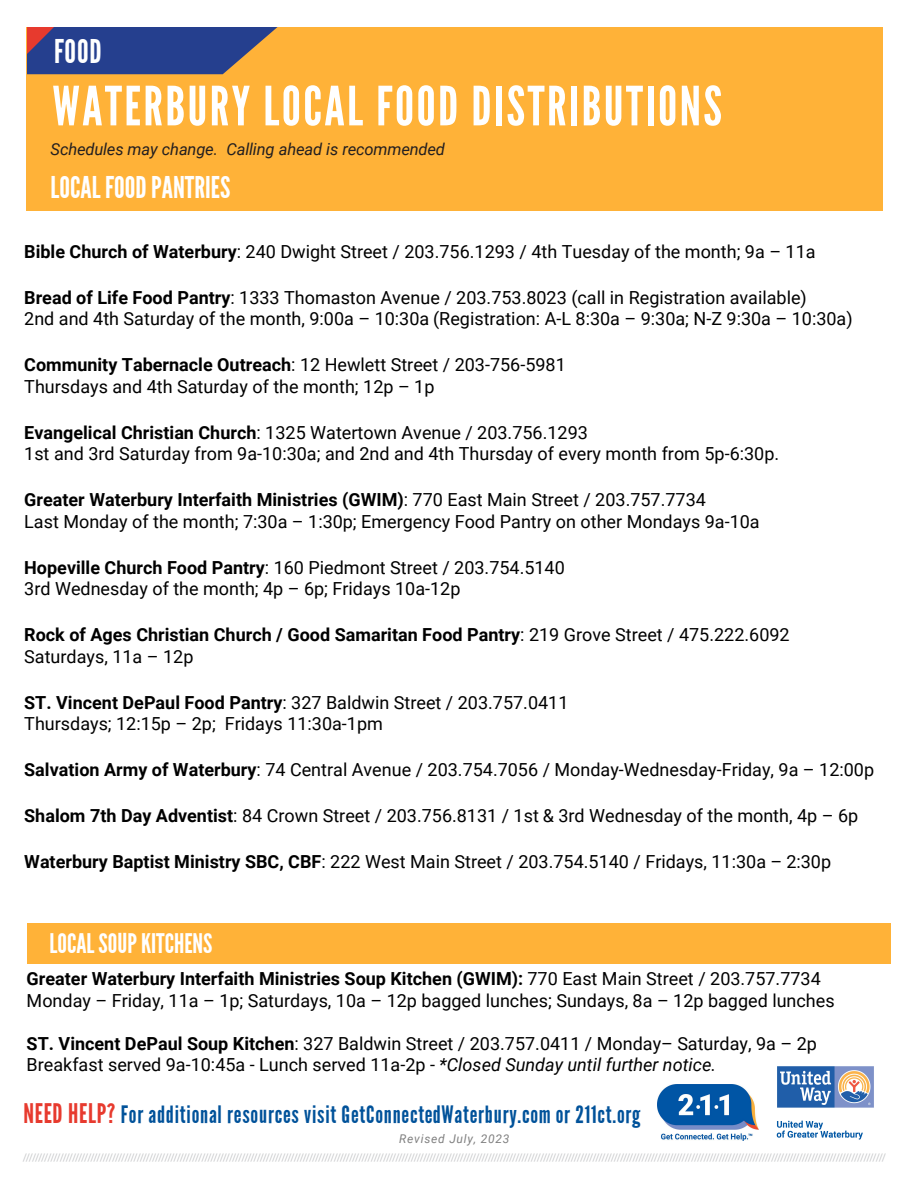
<style>
.page{position:relative;width:918px;height:1188px;background:#fff}
.page>*{position:absolute;margin:0;border:0;box-sizing:border-box;transform-origin:0 0}
.t1{font:54px "League Gothic";letter-spacing:.045em;color:#fff}
.t2{font:32.7px "League Gothic";color:#fff}
.t3{font:30px "League Gothic";color:#fff}
.t4{font:27px "League Gothic";color:#fff}
.t5{font:24px "League Gothic";letter-spacing:.035em;color:#01529a}
.t6{font:18px/21.6px "Roboto";color:#000}
.t7{font:700 18px/21.6px "Roboto";color:#000}
.t8{font:italic 16.5px "Roboto";letter-spacing:-.01em;color:#231f20}
.t9{font:italic 12px "Roboto";letter-spacing:.065em;color:#808080}
.t10{font:10.5px "Roboto";color:#c7c8ca}
.s1{font-weight:700}
.s2{font-weight:400}
.s3{font-style:italic}
.s4{font-size:27px;color:#e73a2e}
</style>
<div class="page">
<div style="left:26px;top:27px;width:856px;height:184px;background:#ffb238"></div>
<svg style="left:27px;top:27px;width:251px;height:47px;background:#434b81"></svg>
<img style="left:657px;top:1084px;width:102px;height:56px">
<img style="left:776px;top:1066px;width:98px;height:74px">
<div style="left:27px;top:923px;width:864px;height:41px;background:#ffb238"></div>
<p class="t2" style="left:54px;top:33px;width:49px">FOOD</p>
<h1 class="t1" style="left:52px;top:75px;width:671px">WATERBURY LOCAL FOOD DISTRIBUTIONS</h1>
<p class="t8" style="left:51px;top:137px;width:396px">Schedules may change. Calling ahead is recommended</p>
<h3 class="t3" style="left:51px;top:170px;width:181px">LOCAL FOOD PANTRIES</h3>
<p class="t6" style="left:24px;top:240px;width:793px"><span class="s1">Bible Church of Waterbury</span>: 240 Dwight Street / 203.756.1293 / 4th Tuesday of the month; 9a – 11a</p>
<p class="t6" style="left:24px;top:286px;width:830px"><span class="s1">Bread of Life Food Pantry</span>: 1333 Thomaston Avenue / 203.753.8023 (call in Registration available)<br>2nd and 4th Saturday of the month, 9:00a – 10:30a (Registration: A-L 8:30a – 9:30a; N-Z 9:30a – 10:30a)</p>
<p class="t6" style="left:24px;top:353px;width:543px"><span class="s1">Community Tabernacle Outreach</span>: 12 Hewlett Street / 203-756-5981<br>Thursdays and 4th Saturday of the month; 12p – 1p</p>
<p class="t6" style="left:24px;top:421px;width:756px"><span class="s1">Evangelical Christian Church</span>: 1325 Watertown Avenue / 203.756.1293<br>1st and 3rd Saturday from 9a-10:30a; and 2nd and 4th Thursday of every month from 5p-6:30p.</p>
<p class="t6" style="left:24px;top:488px;width:737px"><span class="s1">Greater Waterbury Interfaith Ministries (GWIM)</span>: 770 East Main Street / 203.757.7734<br>Last Monday of the month; 7:30a – 1:30p; Emergency Food Pantry on other Mondays 9a-10a</p>
<p class="t6" style="left:24px;top:556px;width:542px"><span class="s1">Hopeville Church Food Pantry</span>: 160 Piedmont Street / 203.754.5140<br>3rd Wednesday of the month; 4p – 6p; Fridays 10a-12p</p>
<p class="t7" style="left:24px;top:623px;width:767px">Rock of Ages Christian Church / Good Samaritan Food Pantry<span class="s2">: 219 Grove Street / 475.222.6092<br>Saturdays, 11a – 12p</span></p>
<p class="t6" style="left:24px;top:691px;width:546px"><span class="s1">ST. Vincent DePaul Food Pantry</span>: 327 Baldwin Street / 203.757.0411<br>Thursdays; 12:15p – 2p; Fridays 11:30a-1pm</p>
<p class="t6" style="left:24px;top:758px;width:851px"><span class="s1">Salvation Army of Waterbury</span>: 74 Central Avenue / 203.754.7056 / Monday-Wednesday-Friday, 9a – 12:00p</p>
<p class="t6" style="left:24px;top:804px;width:836px"><span class="s1">Shalom 7th Day Adventist</span>: 84 Crown Street / 203.756.8131 / 1st &amp; 3rd Wednesday of the month, 4p – 6p</p>
<p class="t6" style="left:24px;top:850px;width:808px"><span class="s1">Waterbury Baptist Ministry SBC, CBF</span>: 222 West Main Street / 203.754.5140 / Fridays, 11:30a – 2:30p</p>
<h3 class="t4" style="left:50px;top:928px;width:164px">LOCAL SOUP KITCHENS</h3>
<p class="t6" style="left:27px;top:967px;width:810px"><span class="s1">Greater Waterbury Interfaith Ministries Soup Kitchen (GWIM):</span> 770 East Main Street / 203.757.7734<br>Monday – Friday, 11a – 1p; Saturdays, 10a – 12p bagged lunches; Sundays, 8a – 12p bagged lunches</p>
<p class="t6" style="left:27px;top:1032px;width:792px"><span class="s1">ST. Vincent DePaul Soup Kitchen</span>: 327 Baldwin Street / 203.757.0411 / Monday– Saturday, 9a – 2p<br>Breakfast served 9a-10:45a - Lunch served 11a-2p - <span class="s3">*Closed Sunday until further notice.</span></p>
<p class="t5" style="left:23px;top:1101px;width:619px"><span class="s4">NEED HELP?</span> For additional resources visit GetConnectedWaterbury.com or 211ct.org</p>
<p class="t9" style="left:399px;top:1131px;width:112px">Revised July, 2023</p>
<p class="t10" style="left:23px;top:1150px;width:865px">////////////////////////////////////////////////////////////////////////////////////////////////////////////////////////////////////////////////////////////////////////////////////////////////////////////////////////////////////////////////////////////////////////////////////////</p>
</div>
